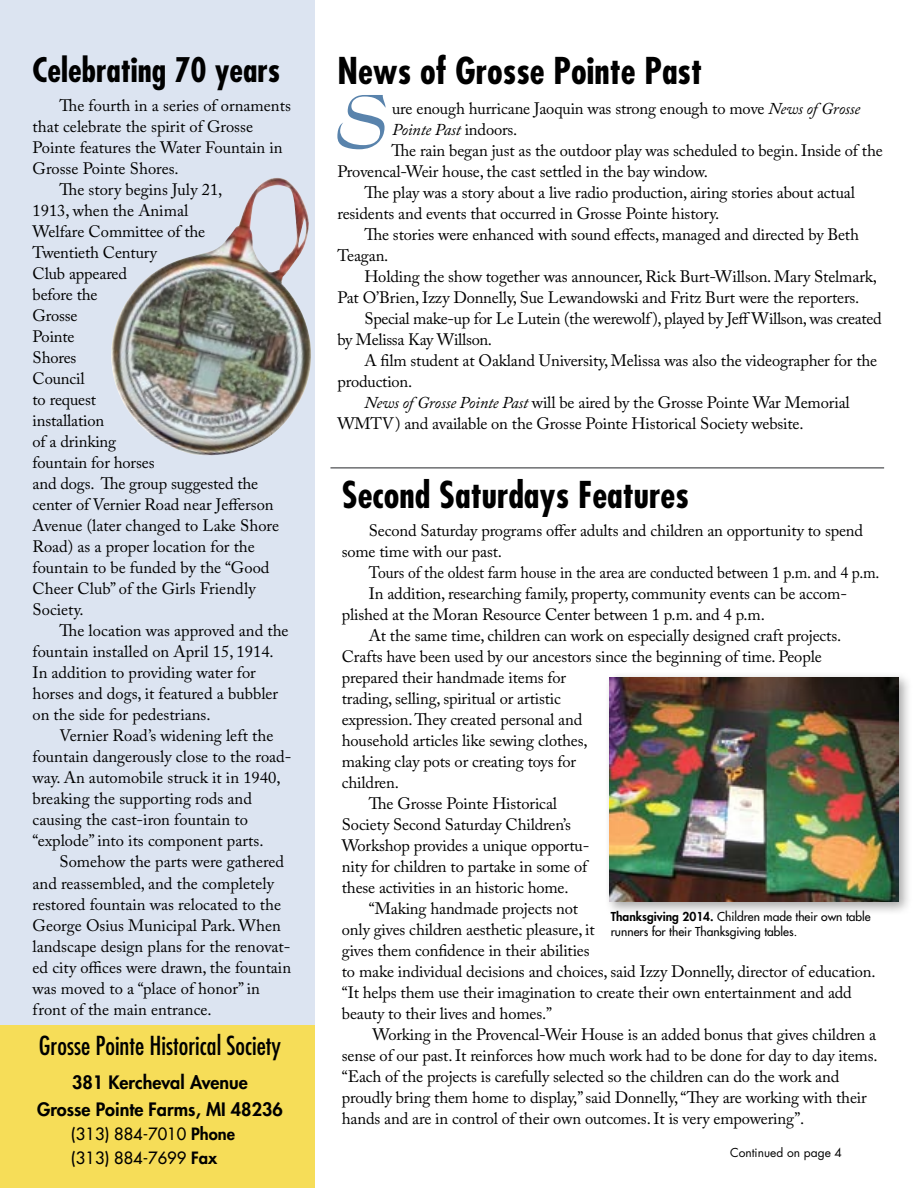
<style>
.page{position:relative;width:918px;height:1188px;background:#fff}
.page>*{position:absolute;margin:0;border:0;box-sizing:border-box;transform-origin:0 0}
.t1{font:italic 61.35px "Black Chancery";color:#5983ac}
.t2{font:700 condensed 36px "Futura Std";color:#000}
.t3{font:700 condensed 33px "Futura Std";color:#000}
.t4{font:condensed 25.5px "Futura Std";color:#000}
.t5{font:800 18px/27px "Futura Std";color:#000;text-align:center}
.t6{font:16.5px/21px "Adobe Caslon Pro";letter-spacing:-.01em;color:#000}
.t7{font:16.5px "Adobe Caslon Pro";letter-spacing:-.01em;color:#000;scale:.95 1}
.t8{font:500 16.5px/24.8px "Futura Std";color:#000}
.t9{font:italic 16.5px "Adobe Caslon Pro";letter-spacing:-.01em;color:#000}
.t10{font:500 12px/15px "Futura Std";color:#000}
.t11{font:12px "Futura Std";color:#000}
.s1{font-weight:800}
.s2{font-style:italic}
.s3{font-style:normal}
</style>
<div class="page">
<div style="left:0;top:0;width:314px;height:1034px;background:#dce4f1"></div>
<div style="left:0;top:1025px;width:314px;height:163px;background:#f6dd58"></div>
<hr style="left:917px;top:0;width:1px;height:108px;background:#6eb25f">
<hr style="left:330px;top:467px;width:554px;height:2px;background:#6d6e71">
<img style="left:111px;top:178px;width:204px;height:278px">
<div style="left:605px;top:672px;width:307px;height:243px;background:#000;opacity:.35"></div>
<img style="left:610px;top:678px;width:288px;height:224px">
<h3 class="t3" style="left:33px;top:49px;width:249px">Celebrating 70 years</h3>
<p class="t6" style="left:60px;top:95px;width:233px">The fourth in a series of ornaments</p>
<p class="t6" style="left:33px;top:116px;width:222px">that celebrate the spirit of Grosse</p>
<p class="t6" style="left:33px;top:137px;width:252px">Pointe features the Water Fountain in</p>
<p class="t6" style="left:33px;top:158px;width:148px">Grosse Pointe Shores.</p>
<p class="t6" style="left:60px;top:179px;width:164px">The story begins July 21,</p>
<p class="t6" style="left:33px;top:200px;width:157px">1913, when the Animal</p>
<p class="t6" style="left:33px;top:221px;width:174px">Welfare Committee of the</p>
<p class="t6" style="left:33px;top:242px;width:126px">Twentieth Century</p>
<p class="t6" style="left:33px;top:263px;width:96px">Club appeared</p>
<p class="t6" style="left:33px;top:284px;width:67px">before the</p>
<p class="t6" style="left:33px;top:305px;width:47px">Grosse</p>
<p class="t6" style="left:33px;top:326px;width:44px">Pointe</p>
<p class="t6" style="left:33px;top:347px;width:45px">Shores</p>
<p class="t6" style="left:33px;top:368px;width:54px">Council</p>
<p class="t6" style="left:33px;top:389px;width:65px">to request</p>
<p class="t6" style="left:33px;top:410px;width:73px">installation</p>
<p class="t6" style="left:33px;top:431px;width:85px">of a drinking</p>
<p class="t6" style="left:33px;top:452px;width:124px">fountain for horses</p>
<p class="t6" style="left:33px;top:473px;width:227px">and dogs. The group suggested the</p>
<p class="t6" style="left:33px;top:494px;width:243px">center of Vernier Road near Jefferson</p>
<p class="t6" style="left:33px;top:515px;width:248px">Avenue (later changed to Lake Shore</p>
<p class="t6" style="left:33px;top:536px;width:224px">Road) as a proper location for the</p>
<p class="t6" style="left:33px;top:557px;width:238px">fountain to be funded by the “Good</p>
<p class="t6" style="left:33px;top:578px;width:225px">Cheer Club” of the Girls Friendly</p>
<p class="t6" style="left:33px;top:599px;width:53px">Society.</p>
<p class="t6" style="left:60px;top:620px;width:231px">The location was approved and the</p>
<p class="t6" style="left:33px;top:641px;width:243px">fountain installed on April 15, 1914.</p>
<p class="t6" style="left:33px;top:662px;width:225px">In addition to providing water for</p>
<p class="t6" style="left:33px;top:683px;width:247px">horses and dogs, it featured a bubbler</p>
<p class="t6" style="left:33px;top:704px;width:180px">on the side for pedestrians.</p>
<p class="t6" style="left:60px;top:725px;width:215px">Vernier Road’s widening left the</p>
<p class="t6" style="left:33px;top:746px;width:260px">fountain dangerously close to the road-</p>
<p class="t6" style="left:33px;top:767px;width:249px">way. An automobile struck it in 1940,</p>
<p class="t6" style="left:33px;top:788px;width:221px">breaking the supporting rods and</p>
<p class="t6" style="left:33px;top:809px;width:217px">causing the cast-iron fountain to</p>
<p class="t6" style="left:33px;top:830px;width:233px">“explode” into its component parts.</p>
<p class="t6" style="left:60px;top:851px;width:226px">Somehow the parts were gathered</p>
<p class="t6" style="left:33px;top:872px;width:243px">and reassembled, and the completely</p>
<p class="t6" style="left:33px;top:893px;width:250px">restored fountain was relocated to the</p>
<p class="t6" style="left:33px;top:914px;width:250px">George Osius Municipal Park. When</p>
<p class="t6" style="left:33px;top:935px;width:259px">landscape design plans for the renovat-</p>
<p class="t6" style="left:33px;top:956px;width:260px">ed city offices were drawn, the fountain</p>
<p class="t6" style="left:33px;top:977px;width:229px">was moved to a “place of honor” in</p>
<p class="t6" style="left:33px;top:998px;width:181px">front of the main entrance.</p>
<h3 class="t4" style="left:39px;top:1030px;width:244px">Grosse Pointe Historical Society</h3>
<p class="t5" style="left:37px;top:1068px;width:247px">381 Kercheval Avenue<br>Grosse Pointe Farms, MI 48236</p>
<p class="t8" style="left:71px;top:1121px;width:165px">(313) 884-7010 <span class="s1">Phone </span>(313) 884-7699 <span class="s1">Fax</span></p>
<h2 class="t2" style="left:337px;top:49px;width:366px">News of Grosse Pointe Past</h2>
<h1 class="t1" style="left:337px;top:84px;width:50px">S</h1>
<p class="t6" style="left:392px;top:98px;width:470px">ure enough hurricane Jaoquin was strong enough to move <span class="s2">News of Grosse</span></p>
<p class="t9" style="left:392px;top:120px;width:127px">Pointe Past <span class="s3">indoors.</span></p>
<p class="t6" style="left:391px;top:140px;width:493px">The rain began just as the outdoor play was scheduled to begin. Inside of the</p>
<p class="t6" style="left:337px;top:161px;width:372px">Provencal-Weir house, the cast settled in the bay window.</p>
<p class="t6" style="left:364px;top:182px;width:492px">The play was a story about a live radio production, airing stories about actual</p>
<p class="t6" style="left:337px;top:203px;width:383px">residents and events that occurred in Grosse Pointe history.</p>
<p class="t6" style="left:364px;top:224px;width:496px">The stories were enhanced with sound effects, managed and directed by Beth</p>
<p class="t6" style="left:337px;top:245px;width:53px">Teagan.</p>
<p class="t6" style="left:364px;top:266px;width:514px">Holding the show together was announcer, Rick Burt-Willson. Mary Stelmark,</p>
<p class="t6" style="left:337px;top:287px;width:523px">Pat O’Brien, Izzy Donnelly, Sue Lewandowski and Fritz Burt were the reporters.</p>
<p class="t6" style="left:364px;top:308px;width:519px">Special make-up for Le Lutein (the werewolf), played by Jeff Willson, was created</p>
<p class="t6" style="left:337px;top:329px;width:156px">by Melissa Kay Willson.</p>
<p class="t6" style="left:364px;top:350px;width:514px">A film student at Oakland University, Melissa was also the videographer for the</p>
<p class="t6" style="left:337px;top:371px;width:77px">production.</p>
<p class="t6" style="left:364px;top:392px;width:487px"><span class="s2">News of Grosse Pointe Past</span> will be aired by the Grosse Pointe War Memorial</p>
<p class="t6" style="left:337px;top:413px;width:468px">WMTV) and available on the Grosse Pointe Historical Society website.</p>
<h2 class="t2" style="left:342px;top:472px;width:349px">Second Saturdays Features</h2>
<p class="t6" style="left:342px;top:520px;width:523px;text-indent:27px">Second Saturday programs offer adults and children an opportunity to spend some time with our past.</p>
<p class="t7" style="left:369px;top:562px;width:539px">Tours of the oldest farm house in the area are conducted between 1 p.m. and 4 p.m.</p>
<p class="t6" style="left:369px;top:583px;width:480px">In addition, researching family, property, community events can be accom-</p>
<p class="t6" style="left:342px;top:604px;width:425px">plished at the Moran Resource Center between 1 p.m. and 4 p.m.</p>
<p class="t6" style="left:369px;top:625px;width:474px">At the same time, children can work on especially designed craft projects.</p>
<p class="t6" style="left:342px;top:646px;width:481px">Crafts have been used by our ancestors since the beginning of time. People</p>
<p class="t6" style="left:342px;top:667px;width:226px">prepared their handmade items for</p>
<p class="t6" style="left:342px;top:688px;width:221px">trading, selling, spiritual or artistic</p>
<p class="t6" style="left:342px;top:709px;width:242px">expression. They created personal and</p>
<p class="t6" style="left:342px;top:730px;width:247px">household articles like sewing clothes,</p>
<p class="t6" style="left:342px;top:751px;width:236px">making clay pots or creating toys for</p>
<p class="t6" style="left:342px;top:772px;width:59px">children.</p>
<p class="t6" style="left:369px;top:793px;width:190px">The Grosse Pointe Historical</p>
<p class="t6" style="left:342px;top:814px;width:231px">Society Second Saturday Children’s</p>
<p class="t6" style="left:342px;top:835px;width:249px">Workshop provides a unique opportu-</p>
<p class="t6" style="left:342px;top:856px;width:247px">nity for children to partake in some of</p>
<p class="t6" style="left:342px;top:877px;width:228px">these activities in an historic home.</p>
<p class="t6" style="left:369px;top:898px;width:211px">“Making handmade projects not</p>
<p class="t6" style="left:342px;top:919px;width:254px">only gives children aesthetic pleasure, it</p>
<p class="t6" style="left:342px;top:940px;width:249px">gives them confidence in their abilities</p>
<p class="t6" style="left:342px;top:961px;width:535px">to make individual decisions and choices, said Izzy Donnelly, director of education.</p>
<p class="t6" style="left:342px;top:982px;width:512px">“It helps them use their imagination to create their own entertainment and add</p>
<p class="t6" style="left:342px;top:1003px;width:212px">beauty to their lives and homes.”</p>
<p class="t6" style="left:373px;top:1024px;width:505px">Working in the Provencal-Weir House is an added bonus that gives children a</p>
<p class="t6" style="left:342px;top:1045px;width:537px">sense of our past. It reinforces how much work had to be done for day to day items.</p>
<p class="t6" style="left:342px;top:1066px;width:499px">“Each of the projects is carefully selected so the children can do the work and</p>
<p class="t6" style="left:342px;top:1087px;width:526px">proudly bring them home to display,” said Donnelly, “They are working with their</p>
<p class="t6" style="left:342px;top:1108px;width:464px">hands and are in control of their own outcomes. It is very empowering”.</p>
<p class="t10" style="left:611px;top:909px;width:262px"><span class="s1">Thanksgiving 2014.</span> Children made their own table runners for their Thanksgiving tables.</p>
<p class="t11" style="left:730px;top:1145px;width:113px">Continued on page 4</p>
</div>
